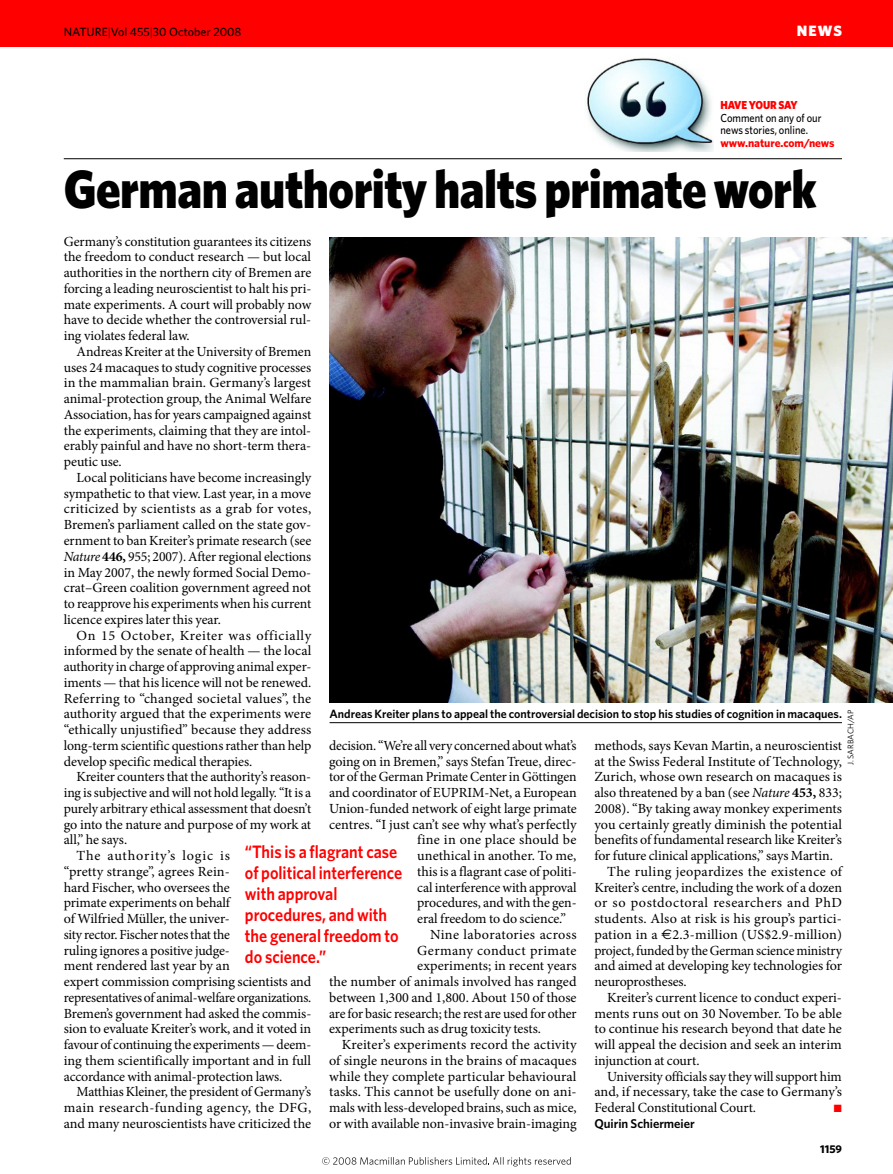
<style>
.page{position:relative;width:893px;height:1174px;background:#fff}
.page>*{position:absolute;margin:0;border:0;box-sizing:border-box;transform-origin:0 0}
.t1{font:900 54px "Whitney";letter-spacing:-.01em;color:#000;scale:.9 1}
.t2{font:600 18px/21px "Whitney";color:#f00;scale:.9 1}
.t3{font:900 15px "Whitney";color:#fff}
.t4{font:13.95px/15.8px "Minion Pro";letter-spacing:-.005em;color:#000;text-align:justify}
.t5{font:13.95px "Minion Pro";letter-spacing:.025em;color:#000}
.t6{font:13.95px "Minion Pro";letter-spacing:.015em;color:#000}
.t7{font:13.95px "Minion Pro";letter-spacing:.035em;color:#000}
.t8{font:13.95px "Minion Pro";letter-spacing:.06em;color:#000}
.t9{font:600 12.75px "Whitney";letter-spacing:-.005em;color:#000}
.t10{font:600 12px "Whitney";color:#000}
.t11{font:500 12px "Whitney";color:#000}
.t12{font:500 11.7px/12.8px "Whitney";color:#000;scale:.9 1}
.t13{font:700 11.7px "Whitney";letter-spacing:-.005em;color:#f00}
.t14{font:900 11.7px "Whitney";letter-spacing:-.015em;color:#f00;scale:.9 1}
.t15{font:700 11.25px "Whitney";color:#000}
.t16{font:10.5px "Zapf Dingbats";color:#f00}
.t17{font:8.25px "Whitney";color:#000}
.s1{font-weight:300}
.s2{font-style:italic}
.s3{font-weight:700}
.s4{font-family:"Euro Sans"}
</style>
<div class="page">
<img style="left:329px;top:237px;width:564px;height:465px">
<hr style="left:330px;top:722px;width:512px;height:1px;background:#000">
<img style="left:587px;top:58px;width:127px;height:94px">
<div style="left:0;top:0;width:893px;height:47px;background:#f00"></div>
<hr style="left:64px;top:158px;width:778px;height:1px;background:#000">
<svg style="left:322px;top:1157px;width:249px;height:9px"></svg>
<p class="t11" style="left:64px;top:27px;width:179px">NATURE<span class="s1">|</span>Vol 455<span class="s1">|</span>30 October 2008</p>
<p class="t3" style="left:797px;top:25px;width:47px">NEWS</p>
<p class="t14" style="left:720px;top:100px;width:87px">HAVE YOUR SAY</p>
<p class="t12" style="left:720px;top:112px;width:114px">Comment on any of our news stories, online.</p>
<p class="t13" style="left:720px;top:139px;width:116px">www.nature.com/news</p>
<h1 class="t1" style="left:64px;top:169px;width:838px">German authority halts primate work</h1>
<p class="t4" style="left:64px;top:234px;width:249px">Germany’s constitution guarantees its citizens the freedom to conduct research — but local authorities in the northern city of Bremen are forcing a leading neuroscientist to halt his pri&shy;mate experiments. A court will probably now have to decide whether the controversial rul&shy;ing violates federal law.</p>
<p class="t4" style="left:64px;top:345px;width:249px;text-indent:13px">Andreas Kreiter at the University of Bremen uses 24 macaques to study cognitive processes in the mammalian brain. Germany’s largest animal-protection group, the Animal Welfare Association, has for years campaigned against the experiments, claiming that they are intol&shy;erably painful and have no short-term thera&shy;peutic use.</p>
<p class="t4" style="left:64px;top:471px;width:249px;text-indent:13px">Local politicians have become increasingly sympathetic to that view. Last year, in a move criticized by scientists as a grab for votes, Bremen’s parliament called on the state gov&shy;ernment to ban Kreiter’s primate research (see <span class="s2">Nature</span> <span class="s3">446,</span> 955; 2007). After regional elections in May 2007, the newly formed Social Demo&shy;crat–Green coalition government agreed not to reapprove his experiments when his current licence expires later this year.</p>
<p class="t4" style="left:64px;top:628px;width:249px;text-indent:13px">On 15 October, Kreiter was officially informed by the senate of health — the local authority in charge of approving animal exper&shy;iments — that his licence will not be renewed.<br>Referring to “changed societal values”, the authority argued that the experiments were “ethically unjustified” because they address long-term scientific questions rather than help develop specific medical therapies.</p>
<p class="t4" style="left:77px;top:770px;width:236px">Kreiter counters that the authority’s reason-</p>
<p class="t4" style="left:64px;top:786px;width:249px">ing is subjective and will not hold legally. “It is a</p>
<p class="t4" style="left:64px;top:801px;width:249px">purely arbitrary ethical assessment that doesn’t</p>
<p class="t4" style="left:64px;top:817px;width:249px">go into the nature and purpose of my work at</p>
<p class="t4" style="left:64px;top:833px;width:65px">all,” he says.</p>
<p class="t8" style="left:77px;top:850px;width:155px">The authority’s logic is</p>
<p class="t4" style="left:64px;top:864px;width:168px">“pretty strange”, agrees Rein-</p>
<p class="t4" style="left:64px;top:880px;width:168px">hard Fischer, who oversees the</p>
<p class="t4" style="left:64px;top:896px;width:168px">primate experiments on behalf</p>
<p class="t4" style="left:64px;top:912px;width:168px">of Wilfried Müller, the univer-</p>
<p class="t4" style="left:64px;top:927px;width:168px">sity rector. Fischer notes that the</p>
<p class="t4" style="left:64px;top:943px;width:168px">ruling ignores a positive judge-</p>
<p class="t4" style="left:64px;top:959px;width:168px">ment rendered last year by an</p>
<p class="t4" style="left:64px;top:975px;width:249px">expert commission comprising scientists and</p>
<p class="t4" style="left:64px;top:990px;width:249px">representatives of animal-welfare organizations.</p>
<p class="t4" style="left:64px;top:1006px;width:249px">Bremen’s govern ment had asked the commis-</p>
<p class="t4" style="left:64px;top:1022px;width:249px">sion to evaluate Kreiter’s work, and it voted in</p>
<p class="t4" style="left:64px;top:1038px;width:249px">favour of continuing the experiments — deem-</p>
<p class="t4" style="left:64px;top:1053px;width:249px">ing them scientifically important and in full</p>
<p class="t4" style="left:64px;top:1069px;width:220px">accordance with animal-protection laws.</p>
<p class="t4" style="left:77px;top:1085px;width:236px">Matthias Kleiner, the president of Germany’s</p>
<p class="t5" style="left:64px;top:1102px;width:249px">main research-funding agency, the DFG,</p>
<p class="t4" style="left:64px;top:1116px;width:249px">and many neuroscientists have criticized the</p>
<p class="t10" style="left:330px;top:709px;width:514px">Andreas Kreiter plans to appeal the controversial decision to stop his studies of cognition in macaques.</p>
<p class="t17" style="left:848px;top:765px;width:57px;rotate:-90deg">J. SARBACH/AP</p>
<p class="t4" style="left:329px;top:738px;width:249px">decision. “We’re all very concerned about what’s</p>
<p class="t4" style="left:329px;top:754px;width:249px">going on in Bremen,” says Stefan Treue, direc-</p>
<p class="t4" style="left:329px;top:770px;width:249px">tor of the German Primate Center in Göttingen</p>
<p class="t4" style="left:329px;top:786px;width:249px">and coordinator of EUPRIM-Net, a European</p>
<p class="t4" style="left:329px;top:801px;width:249px">Union-funded network of eight large primate</p>
<p class="t4" style="left:329px;top:817px;width:249px">centres. “I just can’t see why what’s perfectly</p>
<p class="t6" style="left:417px;top:834px;width:161px">fine in one place should be</p>
<p class="t4" style="left:417px;top:849px;width:161px">unethical in another. To me,</p>
<p class="t4" style="left:417px;top:864px;width:161px">this is a flagrant case of politi-</p>
<p class="t4" style="left:417px;top:880px;width:161px">cal interference with approval</p>
<p class="t4" style="left:417px;top:896px;width:161px">procedures, and with the gen-</p>
<p class="t4" style="left:417px;top:912px;width:150px">eral freedom to do science.”</p>
<p class="t5" style="left:430px;top:929px;width:148px">Nine laboratories across</p>
<p class="t5" style="left:417px;top:944px;width:161px">Germany conduct primate</p>
<p class="t4" style="left:417px;top:959px;width:161px">experiments; in recent years</p>
<p class="t4" style="left:329px;top:975px;width:249px">the number of animals involved has ranged</p>
<p class="t4" style="left:329px;top:990px;width:249px">between 1,300 and 1,800. About 150 of those</p>
<p class="t4" style="left:329px;top:1006px;width:249px">are for basic research; the rest are used for other</p>
<p class="t4" style="left:329px;top:1022px;width:213px">experiments such as drug toxicity tests.</p>
<p class="t6" style="left:342px;top:1039px;width:236px">Kreiter’s experiments record the activity</p>
<p class="t4" style="left:329px;top:1053px;width:249px">of single neurons in the brains of macaques</p>
<p class="t4" style="left:329px;top:1069px;width:249px">while they complete particular behavioural</p>
<p class="t4" style="left:329px;top:1085px;width:249px">tasks. This cannot be usefully done on ani-</p>
<p class="t4" style="left:329px;top:1101px;width:249px">mals with less-developed brains, such as mice,</p>
<p class="t4" style="left:329px;top:1116px;width:249px">or with available non-invasive brain-imaging</p>
<p class="t4" style="left:594px;top:738px;width:249px">methods, says Kevan Martin, a neuroscientist</p>
<p class="t4" style="left:594px;top:754px;width:249px">at the Swiss Federal Institute of Technology,</p>
<p class="t4" style="left:594px;top:770px;width:249px">Zurich, whose own research on macaques is</p>
<p class="t4" style="left:594px;top:786px;width:249px">also threatened by a ban (see <span class="s2">Nature</span> <span class="s3">453,</span> 833;</p>
<p class="t4" style="left:594px;top:801px;width:249px">2008). “By taking away monkey experiments</p>
<p class="t4" style="left:594px;top:817px;width:249px">you certainly greatly diminish the potential</p>
<p class="t4" style="left:594px;top:833px;width:249px">benefits of fundamental research like Kreiter’s</p>
<p class="t4" style="left:594px;top:849px;width:240px">for future clinical applications,” says Martin.</p>
<p class="t5" style="left:607px;top:866px;width:236px">The ruling jeopardizes the existence of</p>
<p class="t4" style="left:594px;top:880px;width:249px">Kreiter’s centre, including the work of a dozen</p>
<p class="t7" style="left:594px;top:897px;width:249px">or so postdoctoral researchers and PhD</p>
<p class="t4" style="left:594px;top:912px;width:249px">students. Also at risk is his group’s partici-</p>
<p class="t6" style="left:594px;top:929px;width:249px">pation in a <span class="s4">€</span>2.3-million (US$2.9-million)</p>
<p class="t4" style="left:594px;top:943px;width:249px">project, funded by the German science ministry</p>
<p class="t4" style="left:594px;top:959px;width:249px">and aimed at developing key technologies for</p>
<p class="t4" style="left:594px;top:975px;width:94px">neuroprostheses.</p>
<p class="t4" style="left:607px;top:990px;width:236px">Kreiter’s current licence to conduct experi-</p>
<p class="t4" style="left:594px;top:1006px;width:249px">ments runs out on 30 November. To be able</p>
<p class="t4" style="left:594px;top:1022px;width:249px">to continue his research beyond that date he</p>
<p class="t4" style="left:594px;top:1038px;width:249px">will appeal the decision and seek an interim</p>
<p class="t4" style="left:594px;top:1053px;width:107px">injunction at court.</p>
<p class="t4" style="left:607px;top:1069px;width:236px">University officials say they will support him</p>
<p class="t4" style="left:594px;top:1085px;width:249px">and, if necessary, take the case to Germany’s</p>
<p class="t4" style="left:594px;top:1101px;width:163px">Federal Constitutional Court.</p>
<p class="t16" style="left:834px;top:1103px;width:9px">■</p>
<p class="t9" style="left:594px;top:1118px;width:102px">Quirin Schiermeier</p>
<p class="t2" style="left:245px;top:842px;width:176px">“This is a flagrant case of political interference with approval procedures, and with the general freedom to do science.”</p>
<p class="t15" style="left:820px;top:1144px;width:23px">1159</p>
</div>
